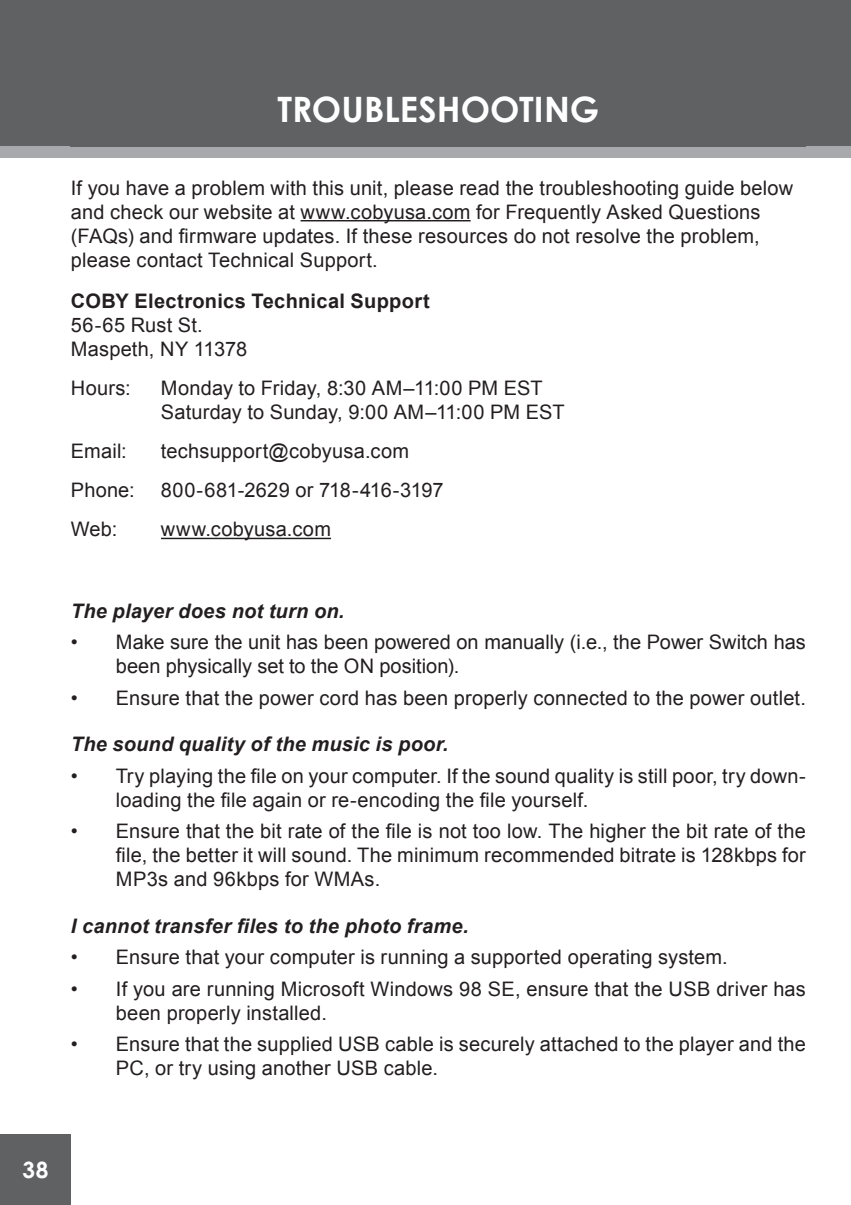
<style>
.page{position:relative;width:851px;height:1205px;background:#fff}
.page>*{position:absolute;margin:0;border:0;box-sizing:border-box;transform-origin:0 0}
.t1{font:700 35px "Century Gothic";letter-spacing:.005em;color:#fff}
.t2{font:700 22.5px "Century Gothic";color:#fff}
.t3{font:20px/24px "Arial";letter-spacing:.01em;color:#231f20}
.t4{font:italic 700 20px "Arial";letter-spacing:.015em;color:#231f20}
.t5{font:700 20px "Arial";letter-spacing:.015em;color:#231f20}
</style>
<div class="page">
<div style="left:0;top:32px;width:850px;height:126px;background:#a8a9ad"></div>
<div style="left:0;top:0;width:850px;height:146px;background:#5f6162"></div>
<div style="left:0;top:1134px;width:71px;height:71px;background:#5f6162"></div>
<hr style="left:850px;top:32px;width:1px;height:126px;background:#a8a9ad">
<hr style="left:850px;top:0;width:1px;height:146px;background:#5f6162">
<hr style="left:300px;top:220px;width:170px;height:1px;background:#231f20">
<hr style="left:161px;top:538px;width:170px;height:1px;background:#231f20">
<h1 class="t1" style="left:277px;top:82px;width:22px">TROU</h1>
<h1 class="t1" style="left:364px;top:82px;width:122px">BLESHOOT</h1>
<h1 class="t1" style="left:533px;top:82px;width:67px">ING</h1>
<p class="t3" style="left:71px;top:176px;width:723px">If you have a problem with this unit, please read the troubleshooting guide below and check our website at www.cobyusa.com for Frequently Asked Questions (FAQs) and firmware updates. If these resources do not resolve the problem, please contact Technical Support.</p>
<p class="t5" style="left:71px;top:288px;width:360px">COBY Electronics Technical Support</p>
<p class="t3" style="left:71px;top:313px;width:178px">56-65 Rust St.<br>Maspeth, NY 11378</p>
<p class="t3" style="left:71px;top:376px;width:61px">Hours:</p>
<p class="t3" style="left:161px;top:376px;width:405px">Monday to Friday, 8:30 AM–11:00 PM EST<br>Saturday to Sunday, 9:00 AM–11:00 PM EST</p>
<p class="t3" style="left:71px;top:439px;width:57px">Email:</p>
<p class="t3" style="left:161px;top:439px;width:249px">techsupport@cobyusa.com</p>
<p class="t3" style="left:71px;top:478px;width:65px">Phone:</p>
<p class="t3" style="left:161px;top:478px;width:284px">800-681-2629 or 718-416-3197</p>
<p class="t3" style="left:71px;top:517px;width:48px">Web:</p>
<p class="t3" style="left:161px;top:517px;width:171px">www.cobyusa.com</p>
<p class="t4" style="left:71px;top:598px;width:275px">The player does not turn on.</p>
<p class="t3" style="left:116px;top:630px;width:691px">Make sure the unit has been powered on manually (i.e., the Power Switch has been physically set to the ON position).</p>
<p class="t3" style="left:116px;top:686px;width:691px">Ensure that the power cord has been properly connected to the power outlet.</p>
<p class="t4" style="left:71px;top:731px;width:379px">The sound quality of the music is poor.</p>
<p class="t3" style="left:116px;top:764px;width:691px">Try playing the file on your computer. If the sound quality is still poor, try down&shy;loading the file again or re-encoding the file yourself.</p>
<p class="t3" style="left:116px;top:819px;width:691px;text-align:justify">Ensure that the bit rate of the file is not too low. The higher the bit rate of the file, the better it will sound. The minimum recommended bitrate is 128kbps for MP3s and 96kbps for WMAs.</p>
<p class="t4" style="left:71px;top:913px;width:399px">I cannot transfer files to the photo frame.</p>
<p class="t3" style="left:116px;top:942px;width:691px;line-height:31.5px">Ensure that your computer is running a supported operating system.<br>If you are running Microsoft Windows 98 SE, ensure that the USB driver has</p>
<p class="t3" style="left:116px;top:997px;width:691px;line-height:31.5px">been properly installed.<br>Ensure that the supplied USB cable is securely attached to the player and the</p>
<p class="t3" style="left:116px;top:1056px;width:323px">PC, or try using another USB cable.</p>
<p class="t3" style="left:71px;top:630px;width:9px">•</p>
<p class="t3" style="left:71px;top:686px;width:9px">•</p>
<p class="t3" style="left:71px;top:764px;width:9px">•</p>
<p class="t3" style="left:71px;top:819px;width:9px">•</p>
<p class="t3" style="left:71px;top:942px;width:9px;line-height:31.5px">• •</p>
<p class="t3" style="left:71px;top:1032px;width:9px">•</p>
<p class="t2" style="left:22px;top:1152px;width:14px">38</p>
</div>
